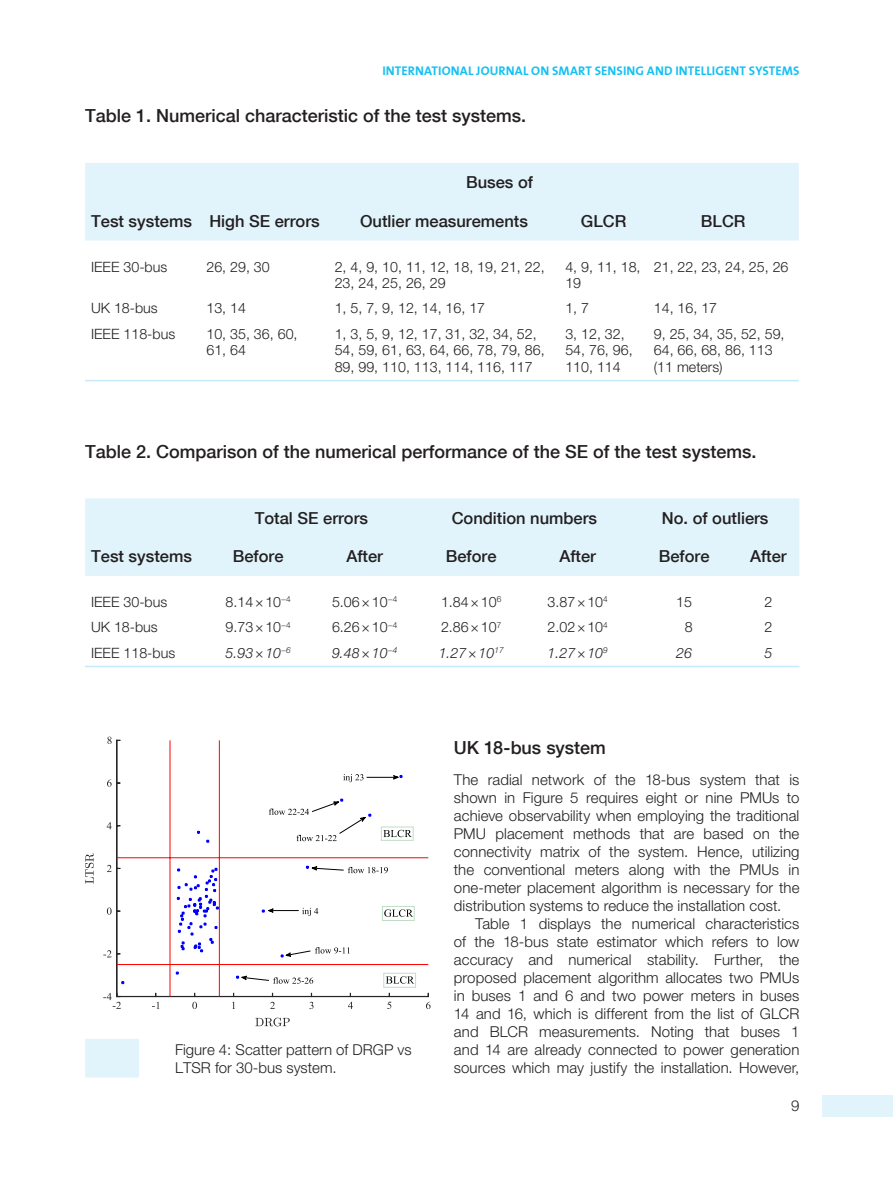
<style>
.page{position:relative;width:893px;height:1178px;background:#fff}
.page>*{position:absolute;margin:0;border:0;box-sizing:border-box;transform-origin:0 0}
.pTableCaption{font:500 18px "Helvetica Neue LT Com";color:#231f20}
.pSec1ttl{font:500 18px "Helvetica Neue LT Com";color:#231f20}
.pTableColumnHead{font:500 16.5px "Helvetica Neue LT Com";color:#231f20}
.pPara{font:300 15px/18px "Helvetica Neue LT Pro";letter-spacing:.005em;color:#231f20;text-align:justify}
.pFirstpara{font:300 15px/18px "Helvetica Neue LT Pro";letter-spacing:.005em;color:#231f20;text-align:justify}
.pFigureCaption{font:300 15px/18px "Helvetica Neue LT Pro";color:#231f20}
.pTableBody{font:300 14.25px/16.5px "Helvetica Neue LT Std";color:#231f20}
.pTableBody-2{font:italic 300 14.25px "Helvetica Neue LT Std";color:#231f20}
.t1{font:700 12.75px "The Mix Plain";letter-spacing:.005em;color:#15c0f2}
</style>
<div class="page">
<div style="left:823px;top:1095px;width:70px;height:21px;background:#e1f4fc"></div>
<div style="left:85px;top:163px;width:714px;height:78px;background:#e1f4fc"></div>
<hr style="left:85px;top:380px;width:115px;height:1px;background:#c6eafa">
<hr style="left:200px;top:380px;width:129px;height:1px;background:#c6eafa">
<hr style="left:329px;top:380px;width:230px;height:1px;background:#c6eafa">
<hr style="left:559px;top:380px;width:89px;height:1px;background:#c6eafa">
<hr style="left:648px;top:380px;width:151px;height:1px;background:#c6eafa">
<div style="left:85px;top:498px;width:714px;height:78px;background:#e1f4fc"></div>
<hr style="left:85px;top:666px;width:120px;height:1px;background:#c6eafa">
<hr style="left:205px;top:666px;width:106px;height:1px;background:#c6eafa">
<hr style="left:311px;top:666px;width:107px;height:1px;background:#c6eafa">
<hr style="left:418px;top:666px;width:106px;height:1px;background:#c6eafa">
<hr style="left:524px;top:666px;width:107px;height:1px;background:#c6eafa">
<hr style="left:631px;top:666px;width:106px;height:1px;background:#c6eafa">
<hr style="left:737px;top:666px;width:62px;height:1px;background:#c6eafa">
<div style="left:85px;top:1039px;width:54px;height:38px;background:#e1f4fc"></div>
<div style="left:117px;top:996px;width:312px;height:1px;border:1px solid #262626"></div>
<svg style="left:152px;top:993px;width:7px;height:16px"></svg>
<svg style="left:192px;top:993px;width:5px;height:16px"></svg>
<svg style="left:232px;top:993px;width:3px;height:16px"></svg>
<svg style="left:270px;top:993px;width:5px;height:16px"></svg>
<svg style="left:309px;top:993px;width:5px;height:16px"></svg>
<svg style="left:348px;top:993px;width:5px;height:16px"></svg>
<svg style="left:387px;top:993px;width:4px;height:16px"></svg>
<svg style="left:426px;top:993px;width:5px;height:16px"></svg>
<svg style="left:255px;top:1017px;width:35px;height:9px"></svg>
<div style="left:116px;top:740px;width:1px;height:257px;border:1px solid #262626"></div>
<svg style="left:103px;top:993px;width:18px;height:16px"></svg>
<svg style="left:103px;top:950px;width:17px;height:7px"></svg>
<svg style="left:107px;top:907px;width:13px;height:8px"></svg>
<svg style="left:107px;top:865px;width:13px;height:7px"></svg>
<svg style="left:107px;top:822px;width:13px;height:7px"></svg>
<svg style="left:107px;top:779px;width:13px;height:8px"></svg>
<svg style="left:107px;top:737px;width:13px;height:7px"></svg>
<svg style="left:85px;top:853px;width:9px;height:30px"></svg>
<svg style="left:121px;top:774px;width:282px;height:210px"></svg>
<hr style="left:117px;top:857px;width:311px;height:1px;background:#f00">
<hr style="left:117px;top:964px;width:311px;height:1px;background:#f00">
<hr style="left:219px;top:740px;width:1px;height:256px;background:#f00">
<hr style="left:170px;top:740px;width:1px;height:256px;background:#f00">
<div style="left:381px;top:827px;width:32px;height:13px;border:1px solid #c1ddc6"></div>
<svg style="left:383px;top:830px;width:29px;height:7px"></svg>
<div style="left:384px;top:973px;width:32px;height:14px;border:1px solid #c1ddc6"></div>
<svg style="left:386px;top:976px;width:28px;height:7px"></svg>
<div style="left:382px;top:906px;width:32px;height:14px;border:1px solid #c1ddc6"></div>
<svg style="left:384px;top:909px;width:29px;height:8px"></svg>
<svg style="left:284px;top:947px;width:66px;height:10px"></svg>
<svg style="left:240px;top:975px;width:73px;height:9px"></svg>
<svg style="left:310px;top:866px;width:78px;height:7px"></svg>
<svg style="left:269px;top:801px;width:98px;height:40px"></svg>
<svg style="left:343px;top:774px;width:57px;height:8px"></svg>
<svg style="left:267px;top:908px;width:51px;height:8px"></svg>
<p class="t1" style="left:382px;top:60px;width:419px">INTERNATIONAL JOURNAL ON SMART SENSING AND INTELLIGENT SYSTEMS</p>
<p class="pTableCaption" style="left:85px;top:105px;width:443px">Table 1. Numerical characteristic of the test systems.</p>
<p class="pTableColumnHead" style="left:466px;top:172px;width:68px">Buses of</p>
<p class="pTableColumnHead" style="left:91px;top:211px;width:102px">Test systems</p>
<p class="pTableColumnHead" style="left:209px;top:211px;width:112px">High SE errors</p>
<p class="pTableColumnHead" style="left:360px;top:211px;width:169px">Outlier measurements</p>
<p class="pTableColumnHead" style="left:581px;top:211px;width:47px">GLCR</p>
<p class="pTableColumnHead" style="left:701px;top:211px;width:46px">BLCR</p>
<p class="pTableBody" style="left:91px;top:258px;width:78px">IEEE 30-bus</p>
<p class="pTableBody" style="left:206px;top:258px;width:65px">26, 29, 30</p>
<p class="pTableBody" style="left:335px;top:258px;width:211px">2, 4, 9, 10, 11, 12, 18, 19, 21, 22,<br>23, 24, 25, 26, 29</p>
<p class="pTableBody" style="left:565px;top:258px;width:77px">4, 9, 11, 18,<br>19</p>
<p class="pTableBody" style="left:654px;top:258px;width:136px">21, 22, 23, 24, 25, 26</p>
<p class="pTableBody" style="left:91px;top:300px;width:68px">UK 18-bus</p>
<p class="pTableBody" style="left:206px;top:300px;width:41px">13, 14</p>
<p class="pTableBody" style="left:335px;top:300px;width:152px">1, 5, 7, 9, 12, 14, 16, 17</p>
<p class="pTableBody" style="left:565px;top:300px;width:25px">1, 7</p>
<p class="pTableBody" style="left:654px;top:300px;width:65px">14, 16, 17</p>
<p class="pTableBody" style="left:91px;top:325px;width:86px">IEEE 118-bus</p>
<p class="pTableBody" style="left:206px;top:325px;width:93px">10, 35, 36, 60,<br>61, 64</p>
<p class="pTableBody" style="left:335px;top:325px;width:211px">1, 3, 5, 9, 12, 17, 31, 32, 34, 52,<br>54, 59, 61, 63, 64, 66, 78, 79, 86,<br>89, 99, 110, 113, 114, 116, 117</p>
<p class="pTableBody" style="left:565px;top:325px;width:69px">3, 12, 32,<br>54, 76, 96,<br>110, 114</p>
<p class="pTableBody" style="left:654px;top:325px;width:132px">9, 25, 34, 35, 52, 59,<br>64, 66, 68, 86, 113 (11 meters)</p>
<p class="pTableCaption" style="left:85px;top:441px;width:673px">Table 2. Comparison of the numerical performance of the SE of the test systems.</p>
<p class="pTableColumnHead" style="left:255px;top:508px;width:115px">Total SE errors</p>
<p class="pTableColumnHead" style="left:452px;top:508px;width:147px">Condition numbers</p>
<p class="pTableColumnHead" style="left:662px;top:508px;width:108px">No. of outliers</p>
<p class="pTableColumnHead" style="left:91px;top:547px;width:102px">Test systems</p>
<p class="pTableColumnHead" style="left:233px;top:547px;width:52px">Before</p>
<p class="pTableColumnHead" style="left:346px;top:547px;width:38px">After</p>
<p class="pTableColumnHead" style="left:446px;top:547px;width:52px">Before</p>
<p class="pTableColumnHead" style="left:559px;top:547px;width:38px">After</p>
<p class="pTableColumnHead" style="left:659px;top:547px;width:52px">Before</p>
<p class="pTableColumnHead" style="left:750px;top:547px;width:38px">After</p>
<p class="pTableBody" style="left:91px;top:593px;width:78px">IEEE 30-bus</p>
<p class="pTableBody" style="left:226px;top:593px;width:67px">8.14×10<sup>−4</sup></p>
<p class="pTableBody" style="left:332px;top:593px;width:67px">5.06×10<sup>−4</sup></p>
<p class="pTableBody" style="left:441px;top:593px;width:62px">1.84×10<sup>6</sup></p>
<p class="pTableBody" style="left:548px;top:593px;width:62px">3.87×10<sup>4</sup></p>
<p class="pTableBody" style="left:676px;top:593px;width:17px">15</p>
<p class="pTableBody" style="left:764px;top:593px;width:9px">2</p>
<p class="pTableBody" style="left:91px;top:619px;width:68px">UK 18-bus</p>
<p class="pTableBody" style="left:226px;top:619px;width:67px">9.73×10<sup>−4</sup></p>
<p class="pTableBody" style="left:332px;top:619px;width:67px">6.26×10<sup>−4</sup></p>
<p class="pTableBody" style="left:441px;top:619px;width:62px">2.86×10<sup>7</sup></p>
<p class="pTableBody" style="left:548px;top:619px;width:62px">2.02×10<sup>4</sup></p>
<p class="pTableBody" style="left:685px;top:619px;width:9px">8</p>
<p class="pTableBody" style="left:764px;top:619px;width:9px">2</p>
<p class="pTableBody" style="left:91px;top:644px;width:86px">IEEE 118-bus</p>
<p class="pTableBody-2" style="left:226px;top:644px;width:67px">5.93×10<sup>−6</sup></p>
<p class="pTableBody-2" style="left:332px;top:644px;width:67px">9.48×10<sup>−4</sup></p>
<p class="pTableBody-2" style="left:439px;top:644px;width:66px">1.27×10<sup>17</sup></p>
<p class="pTableBody-2" style="left:548px;top:644px;width:62px">1.27×10<sup>9</sup></p>
<p class="pTableBody-2" style="left:676px;top:644px;width:17px">26</p>
<p class="pTableBody-2" style="left:764px;top:644px;width:9px">5</p>
<p class="pFigureCaption" style="left:175px;top:1040px;width:238px">Figure 4: Scatter pattern of DRGP vs<br>LTSR for 30-bus system.</p>
<p class="pSec1ttl" style="left:454px;top:737px;width:153px">UK 18-bus system</p>
<p class="pFirstpara" style="left:454px;top:770px;width:347px">The radial network of the 18-bus system that is shown in Figure 5 requires eight or nine PMUs to achieve observability when employing the traditional PMU placement methods that are based on the connectivity matrix of the system. Hence, utilizing the conventional meters along with the PMUs in one-meter placement algorithm is necessary for the distribution systems to reduce the installation cost.</p>
<p class="pPara" style="left:454px;top:914px;width:347px;text-indent:21px">Table 1 displays the numerical characteristics of the 18-bus state estimator which refers to low accuracy and numerical stability. Further, the proposed placement algorithm allocates two PMUs in buses 1 and 6 and two power meters in buses 14 and 16, which is different from the list of GLCR and BLCR measurements. Noting that buses 1 and 14 are already connected to power generation sources which may justify the installation. However,</p>
<p class="pPara" style="left:791px;top:1096px;width:10px">9</p>
</div>
